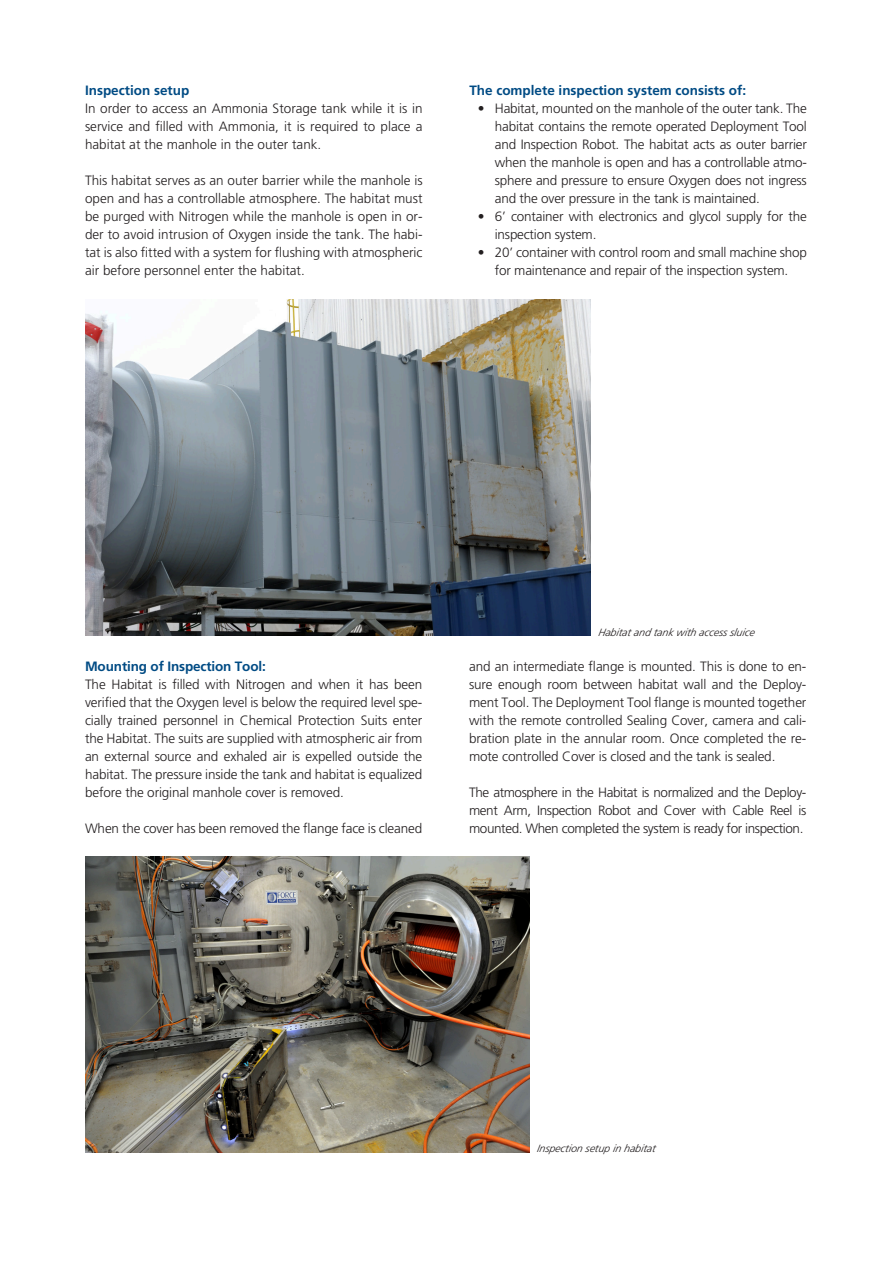
<style>
.page{position:relative;width:893px;height:1263px;background:#fff}
.page>*{position:absolute;margin:0;border:0;box-sizing:border-box;transform-origin:0 0}
.Brødtekst{font:300 13.5px/18px "Frutiger LT Std";letter-spacing:-.015em;color:#231f20;text-align:justify}
.Brødtekst-2{font:700 13.5px "Frutiger LT Std";color:#004b84}
.Billedtekst{font:italic 300 10.5px "Frutiger LT Std";color:#231f20}
</style>
<div class="page">
<img style="left:85px;top:299px;width:506px;height:337px">
<img style="left:85px;top:857px;width:444px;height:295px">
<p class="Brødtekst-2" style="left:85px;top:83px;width:106px">Inspection setup</p>
<p class="Brødtekst" style="left:85px;top:100px;width:339px">In order to access an Ammonia Storage tank while it is in service and filled with Ammonia, it is required to place a habitat at the manhole in the outer tank.</p>
<p class="Brødtekst" style="left:85px;top:172px;width:339px">This habitat serves as an outer barrier while the manhole is open and has a controllable atmosphere. The habitat must be purged with Nitrogen while the manhole is open in or&shy;der to avoid intrusion of Oxygen inside the tank. The habi&shy;tat is also fitted with a system for flushing with atmospheric air before personnel enter the habitat.</p>
<p class="Brødtekst-2" style="left:469px;top:83px;width:278px">The complete inspection system consists of:</p>
<p class="Brødtekst" style="left:495px;top:100px;width:314px;text-indent:-17px">• Habitat, mounted on the manhole of the outer tank. The habitat contains the remote operated Deployment Tool and Inspection Robot. The habitat acts as outer barrier when the manhole is open and has a controllable atmo&shy;sphere and pressure to ensure Oxygen does not ingress and the over pressure in the tank is maintained.</p>
<p class="Brødtekst" style="left:495px;top:208px;width:314px;text-indent:-17px">• 6’ container with electronics and glycol supply for the inspection system.</p>
<p class="Brødtekst" style="left:478px;top:244px;width:331px;text-align:center">• 20’ container with control room and small machine shop for maintenance and repair of the inspection system.</p>
<p class="Brødtekst-2" style="left:85px;top:658px;width:182px">Mounting of Inspection Tool:</p>
<p class="Brødtekst" style="left:85px;top:675px;width:339px">The Habitat is filled with Nitrogen and when it has been verified that the Oxygen level is below the required level spe&shy;cially trained personnel in Chemical Protection Suits enter the Habitat. The suits are supplied with atmospheric air from an external source and exhaled air is expelled outside the habitat. The pressure inside the tank and habitat is equalized before the original manhole cover is removed.</p>
<p class="Brødtekst" style="left:85px;top:819px;width:339px">When the cover has been removed the flange face is cleaned</p>
<p class="Billedtekst" style="left:598px;top:626px;width:160px">Habitat and tank with access sluice</p>
<p class="Brødtekst" style="left:469px;top:657px;width:339px">and an intermediate flange is mounted. This is done to en&shy;sure enough room between habitat wall and the Deploy&shy;ment Tool. The Deployment Tool flange is mounted together with the remote controlled Sealing Cover, camera and cali&shy;bration plate in the annular room. Once completed the re&shy;mote controlled Cover is closed and the tank is sealed.</p>
<p class="Brødtekst" style="left:469px;top:783px;width:339px">The atmosphere in the Habitat is normalized and the Deploy&shy;ment Arm, Inspection Robot and Cover with Cable Reel is mounted. When completed the system is ready for inspection.</p>
<p class="Billedtekst" style="left:537px;top:1142px;width:120px">Insp ection setup in habitat</p>
</div>
